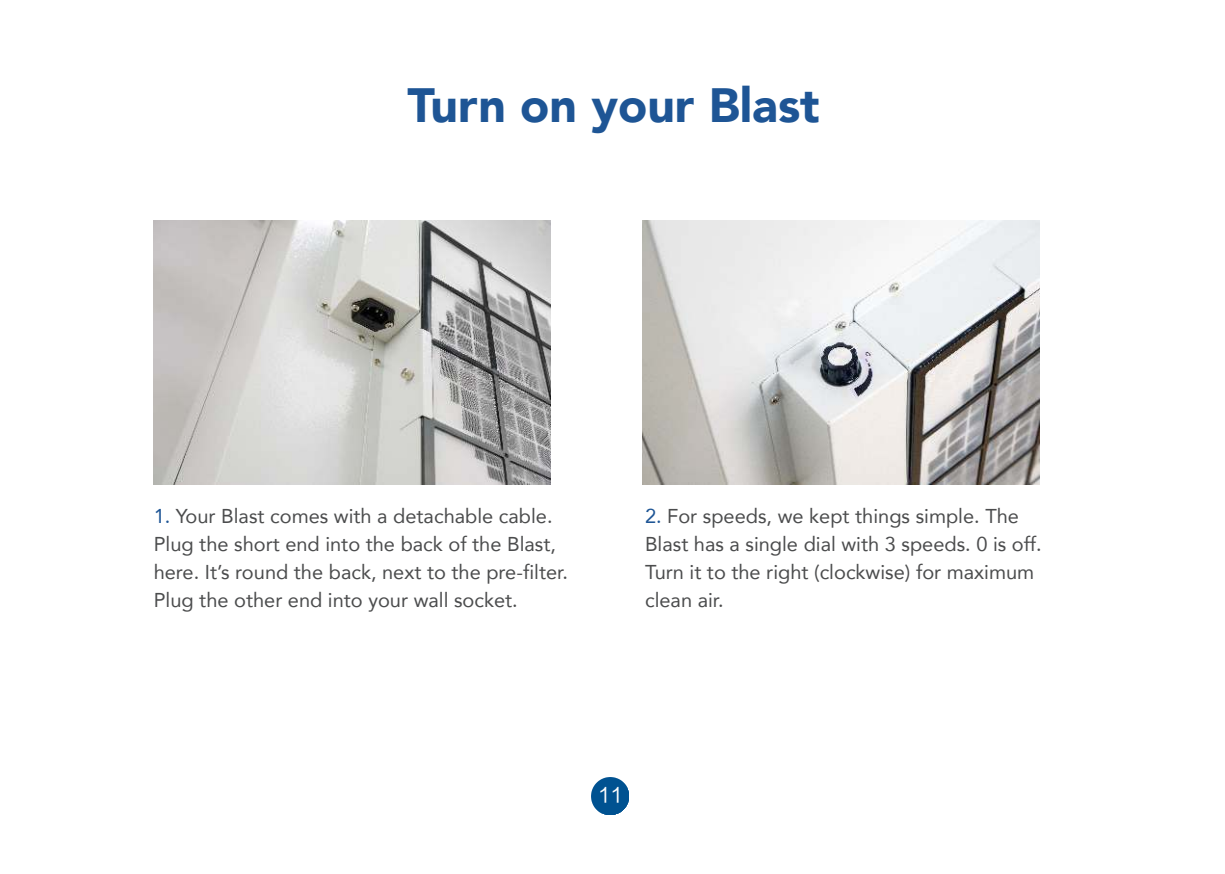
<style>
.page{position:relative;width:1225px;height:874px;background:#fff}
.page>*{position:absolute;margin:0;border:0;box-sizing:border-box;transform-origin:0 0}
.t1{font:900 48px "Avenir";color:#1e5595}
.t2{font:20px/28px "Avenir";color:#4b4c4d}
.t3{font:20px "FZLTHK GBK1 0";color:#fff}
.s1{color:#1e5595}
</style>
<div class="page">
<img style="left:592px;top:777px;width:37px;height:37px">
<img style="left:643px;top:220px;width:396px;height:264px">
<img style="left:154px;top:220px;width:396px;height:264px">
<h1 class="t1" style="left:407px;top:85px;width:414px">Turn on your Blast</h1>
<p class="t2" style="left:154px;top:503px;width:416px"><span class="s1">1.</span> Your Blast comes with a detachable cable.<br>Plug the short end into the back of the Blast, here. It’s round the back, next to the pre-filter.<br>Plug the other end into your wall socket.</p>
<p class="t2" style="left:645px;top:503px;width:398px"><span class="s1">2.</span> For speeds, we kept things simple. The Blast has a single dial with 3 speeds. 0 is off.<br>Turn it to the right (clockwise) for maximum clean air.</p>
<p class="t3" style="left:598px;top:784px;width:26px">11</p>
</div>
